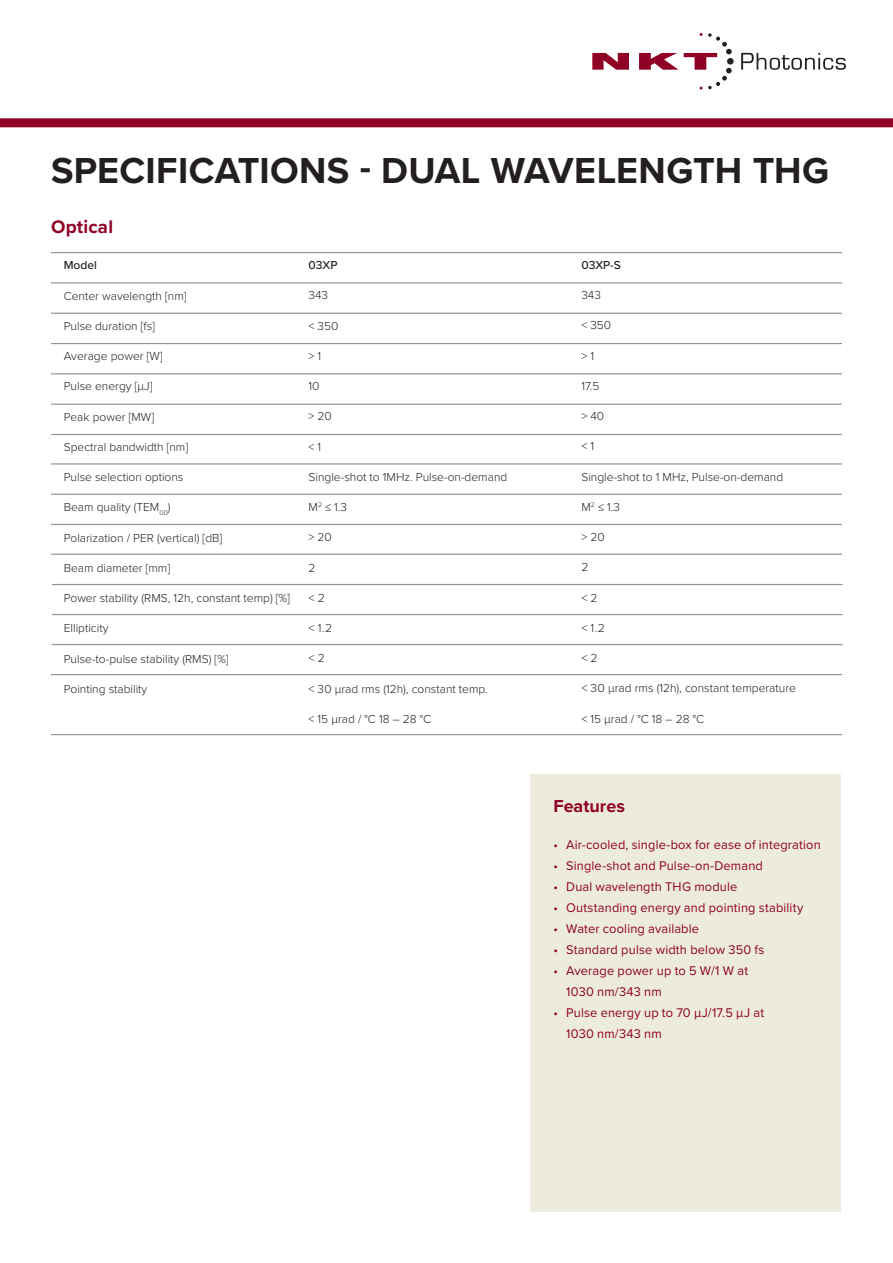
<style>
.page{position:relative;width:893px;height:1263px;background:#fff}
.page>*{position:absolute;margin:0;border:0;box-sizing:border-box;transform-origin:0 0}
.t1{font:700 37.5px "Proxima Nova";letter-spacing:.01em;color:#231f20}
.t2{font:700 18.9px "Proxima Nova";letter-spacing:.01em;color:#900126}
.t3{font:700 18px "Proxima Nova";color:#900126}
.t4{font:13.05px/21px "Proxima Nova";letter-spacing:.015em;color:#900126}
.t5{font:300 12px "Proxima Nova";color:#231f20}
.t6{font:500 12px "Proxima Nova";color:#231f20}
</style>
<div class="page">
<svg style="left:741px;top:53px;width:105px;height:17px"></svg>
<svg style="left:592px;top:33px;width:142px;height:57px"></svg>
<div style="left:0;top:118px;width:893px;height:9px;background:#900126"></div>
<hr style="left:51px;top:524px;width:791px;height:1px;background:#939598">
<hr style="left:51px;top:252px;width:791px;height:1px;background:#939598">
<hr style="left:51px;top:282px;width:791px;height:1px;background:#939598">
<hr style="left:51px;top:313px;width:791px;height:1px;background:#939598">
<hr style="left:51px;top:343px;width:791px;height:1px;background:#939598">
<hr style="left:51px;top:373px;width:791px;height:1px;background:#939598">
<hr style="left:51px;top:404px;width:791px;height:1px;background:#939598">
<hr style="left:51px;top:434px;width:791px;height:1px;background:#939598">
<hr style="left:51px;top:554px;width:791px;height:1px;background:#939598">
<hr style="left:52px;top:614px;width:791px;height:1px;background:#939598">
<hr style="left:52px;top:644px;width:791px;height:1px;background:#939598">
<hr style="left:51px;top:734px;width:791px;height:1px;background:#939598">
<hr style="left:51px;top:463px;width:791px;height:1px;background:#939598">
<hr style="left:51px;top:494px;width:791px;height:1px;background:#939598">
<hr style="left:52px;top:584px;width:791px;height:1px;background:#939598">
<hr style="left:51px;top:674px;width:791px;height:1px;background:#939598">
<div style="left:530px;top:774px;width:311px;height:438px;background:#edebdd"></div>
<p class="t1" style="left:51px;top:142px;width:779px">SPECIFICATIONS - DUAL WAVELENGTH THG</p>
<p class="t2" style="left:51px;top:213px;width:64px">Optical</p>
<p class="t6" style="left:64px;top:256px;width:35px">Model</p>
<p class="t5" style="left:64px;top:287px;width:124px">Center wavelength [nm]</p>
<p class="t5" style="left:64px;top:317px;width:93px">Pulse duration [fs]</p>
<p class="t5" style="left:64px;top:347px;width:100px">Average power [W]</p>
<p class="t5" style="left:64px;top:377px;width:90px">Pulse energy [µJ]</p>
<p class="t5" style="left:64px;top:408px;width:92px">Peak power [MW]</p>
<p class="t5" style="left:64px;top:438px;width:126px">Spectral bandwidth [nm]</p>
<p class="t5" style="left:64px;top:468px;width:121px">Pulse selection options</p>
<p class="t5" style="left:64px;top:498px;width:108px">Beam quality (TEM<sub>00</sub>)</p>
<p class="t5" style="left:64px;top:529px;width:160px">Polarization / PER (vertical) [dB]</p>
<p class="t5" style="left:64px;top:559px;width:108px">Beam diameter [mm]</p>
<p class="t5" style="left:64px;top:589px;width:228px">Power stability (RMS, 12h, constant temp) [%]</p>
<p class="t5" style="left:64px;top:619px;width:46px">Ellipticity</p>
<p class="t5" style="left:64px;top:650px;width:166px">Pulse-to-pulse stability (RMS) [%]</p>
<p class="t5" style="left:64px;top:680px;width:85px">Pointing stability</p>
<p class="t6" style="left:581px;top:256px;width:41px">03XP-S</p>
<p class="t5" style="left:581px;top:286px;width:21px">343</p>
<p class="t5" style="left:581px;top:316px;width:31px">&lt; 350</p>
<p class="t5" style="left:581px;top:347px;width:14px">&gt; 1</p>
<p class="t5" style="left:581px;top:377px;width:20px">17.5</p>
<p class="t5" style="left:581px;top:407px;width:24px">&gt; 40</p>
<p class="t5" style="left:581px;top:437px;width:14px">&lt; 1</p>
<p class="t5" style="left:581px;top:468px;width:203px">Single-shot to 1 MHz, Pulse-on-demand</p>
<p class="t5" style="left:581px;top:498px;width:40px">M<sup>2</sup> ≤ 1.3</p>
<p class="t5" style="left:581px;top:528px;width:25px">&gt; 20</p>
<p class="t5" style="left:581px;top:558px;width:8px">2</p>
<p class="t5" style="left:581px;top:589px;width:18px">&lt; 2</p>
<p class="t5" style="left:581px;top:619px;width:25px">&lt; 1.2</p>
<p class="t5" style="left:581px;top:649px;width:18px">&lt; 2</p>
<p class="t5" style="left:581px;top:679px;width:216px">&lt; 30 µrad rms (12h), constant temperature</p>
<p class="t5" style="left:581px;top:710px;width:124px">&lt; 15 µrad / °C 18 – 28 °C</p>
<p class="t6" style="left:309px;top:256px;width:31px">03XP</p>
<p class="t5" style="left:309px;top:286px;width:21px">343</p>
<p class="t5" style="left:309px;top:317px;width:31px">&lt; 350</p>
<p class="t5" style="left:309px;top:347px;width:14px">&gt; 1</p>
<p class="t5" style="left:309px;top:377px;width:12px">10</p>
<p class="t5" style="left:309px;top:407px;width:25px">&gt; 20</p>
<p class="t5" style="left:309px;top:438px;width:14px">&lt; 1</p>
<p class="t5" style="left:309px;top:468px;width:200px">Single-shot to 1MHz. Pulse-on-demand</p>
<p class="t5" style="left:309px;top:498px;width:40px">M<sup>2</sup> ≤ 1.3</p>
<p class="t5" style="left:309px;top:528px;width:25px">&gt; 20</p>
<p class="t5" style="left:309px;top:559px;width:8px">2</p>
<p class="t5" style="left:309px;top:589px;width:18px">&lt; 2</p>
<p class="t5" style="left:309px;top:619px;width:25px">&lt; 1.2</p>
<p class="t5" style="left:309px;top:649px;width:18px">&lt; 2</p>
<p class="t5" style="left:309px;top:680px;width:181px">&lt; 30 µrad rms (12h), constant temp.</p>
<p class="t5" style="left:309px;top:710px;width:124px">&lt; 15 µrad / °C 18 – 28 °C</p>
<p class="t3" style="left:553px;top:792px;width:73px">Features</p>
<p class="t4" style="left:553px;top:834px;width:269px">• Air-cooled, single-box for ease of integration</p>
<p class="t4" style="left:553px;top:855px;width:211px">• Single-shot and Pulse-on-Demand</p>
<p class="t4" style="left:553px;top:876px;width:185px">• Dual wavelength THG module</p>
<p class="t4" style="left:553px;top:897px;width:251px">• Outstanding energy and pointing stability</p>
<p class="t4" style="left:553px;top:918px;width:147px">• Water cooling available</p>
<p class="t4" style="left:553px;top:939px;width:212px">• Standard pulse width below 350 fs</p>
<p class="t4" style="left:566px;top:960px;width:183px;text-indent:-13px">• Average power up to 5 W/1 W at<br>1030 nm/343 nm</p>
<p class="t4" style="left:566px;top:1002px;width:199px;text-indent:-13px">• Pulse energy up to 70 µJ/17.5 µJ at<br>1030 nm/343 nm</p>
</div>
